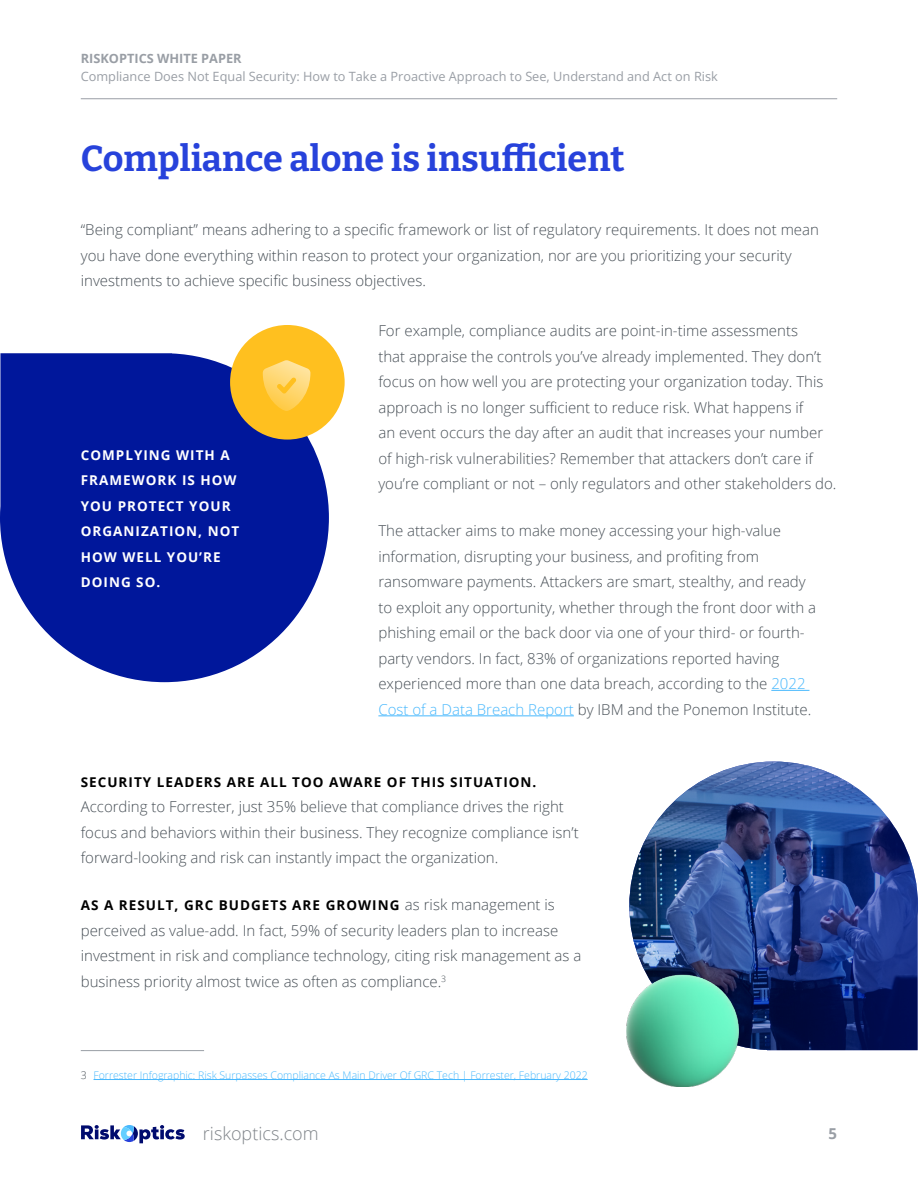
<style>
.page{position:relative;width:918px;height:1188px;background:#fff}
.page>*{position:absolute;margin:0;border:0;box-sizing:border-box;transform-origin:0 0}
.t1{font:700 36px "Bitter";color:#2742db}
.t2{font:300 18px "Open Sans";color:#7f8489}
.t3{font:300 15px/25.5px "Open Sans";color:#485057}
.t4{font:700 15px "Open Sans";color:#999ea5}
.t5{font:700 13.5px "Open Sans";letter-spacing:.075em;color:#000}
.t6{font:700 13.5px/25.5px "Open Sans";letter-spacing:.075em;color:#fff}
.t7{font:12.75px "Open Sans";color:#999ea5}
.t8{font:700 12.75px "Open Sans";color:#999ea5}
.t9{font:300 10.5px "Open Sans";color:#48b8fd}
.s1{color:#48b8fd}
.s2{font-weight:300;font-size:15px;color:#485057}
.s3{color:#485057}
</style>
<div class="page">
<hr style="left:771px;top:690px;width:38px;height:1px;background:#48b8fd">
<hr style="left:378px;top:715px;width:196px;height:1px;background:#48b8fd">
<img style="left:629px;top:762px;width:289px;height:288px">
<svg style="left:0;top:353px;width:329px;height:329px;background:#2034a7"></svg>
<img style="left:626px;top:974px;width:112px;height:112px">
<div style="left:230px;top:325px;width:115px;height:115px;background:#ffc01f;border-radius:50%"></div>
<hr style="left:81px;top:1050px;width:123px;height:1px;background:#999ea5">
<hr style="left:94px;top:1079px;width:494px;height:1px;background:#48b8fd">
<hr style="left:81px;top:98px;width:756px;height:1px;background:#999ea5">
<svg style="left:81px;top:1125px;width:104px;height:18px"></svg>
<p class="t8" style="left:81px;top:49px;width:162px">RISKOPTICS WHITE PAPER</p>
<p class="t7" style="left:81px;top:67px;width:639px">Compliance Does Not Equal Security: How to Take a Proactive Approach to See, Understand and Act on Risk</p>
<h1 class="t1" style="left:81px;top:136px;width:545px">Compliance alone is insufficient</h1>
<p class="t3" style="left:81px;top:216px;width:740px">“Being compliant” means adhering to a specific framework or list of regulatory requirements. It does not mean you have done everything within reason to protect your organization, nor are you prioritizing your security investments to achieve specific business objectives.</p>
<p class="t3" style="left:378px;top:318px;width:460px">For example, compliance audits are point-in-time assessments<br>that appraise the controls you’ve already implemented. They don’t focus on how well you are protecting your organization today. This approach is no longer sufficient to reduce risk. What happens if<br>an event occurs the day after an audit that increases your number of high-risk vulnerabilities? Remember that attackers don’t care if you’re compliant or not – only regulators and other stakeholders do.</p>
<p class="t3" style="left:378px;top:518px;width:439px">The attacker aims to make money accessing your high-value information, disrupting your business, and profiting from ransomware payments. Attackers are smart, stealthy, and ready to exploit any opportunity, whether through the front door with a phishing email or the back door via one of your third- or fourth&shy;party vendors. In fact, 83% of organizations reported having experienced more than one data breach, according to the <span class="s1">2022<br>Cost of a Data Breach Report</span> by IBM and the Ponemon Institute.</p>
<p class="t6" style="left:81px;top:442px;width:160px">COMPLYING WITH A<br>FRAMEWORK IS HOW<br>YOU PROTECT YOUR<br>ORGANIZATION, NOT<br>HOW WELL YOU’RE<br>DOING SO.</p>
<p class="t5" style="left:81px;top:773px;width:457px">SECURITY LEADERS ARE ALL TOO AWARE OF THIS SITUATION.</p>
<p class="t3" style="left:81px;top:794px;width:499px">According to Forrester, just 35% believe that compliance drives the right focus and behaviors within their business. They recognize compliance isn’t forward-looking and risk can instantly impact the organization.</p>
<p class="t5" style="left:81px;top:896px;width:476px">AS A RESULT, GRC BUDGETS ARE GROWING <span class="s2">as risk management is</span></p>
<p class="t3" style="left:81px;top:917px;width:502px">perceived as value-add. In fact, 59% of security leaders plan to increase investment in risk and compliance technology, citing risk management as a business priority almost twice as often as compliance.<sup>3</sup></p>
<p class="t9" style="left:81px;top:1068px;width:508px"><span class="s3">3</span> Forrester Infographic: Risk Surpasses Compliance As Main Driver Of GRC Tech | Forrester, February 2022</p>
<p class="t2" style="left:203px;top:1121px;width:117px">riskoptics.com</p>
<p class="t4" style="left:829px;top:1123px;width:10px">5</p>
</div>
